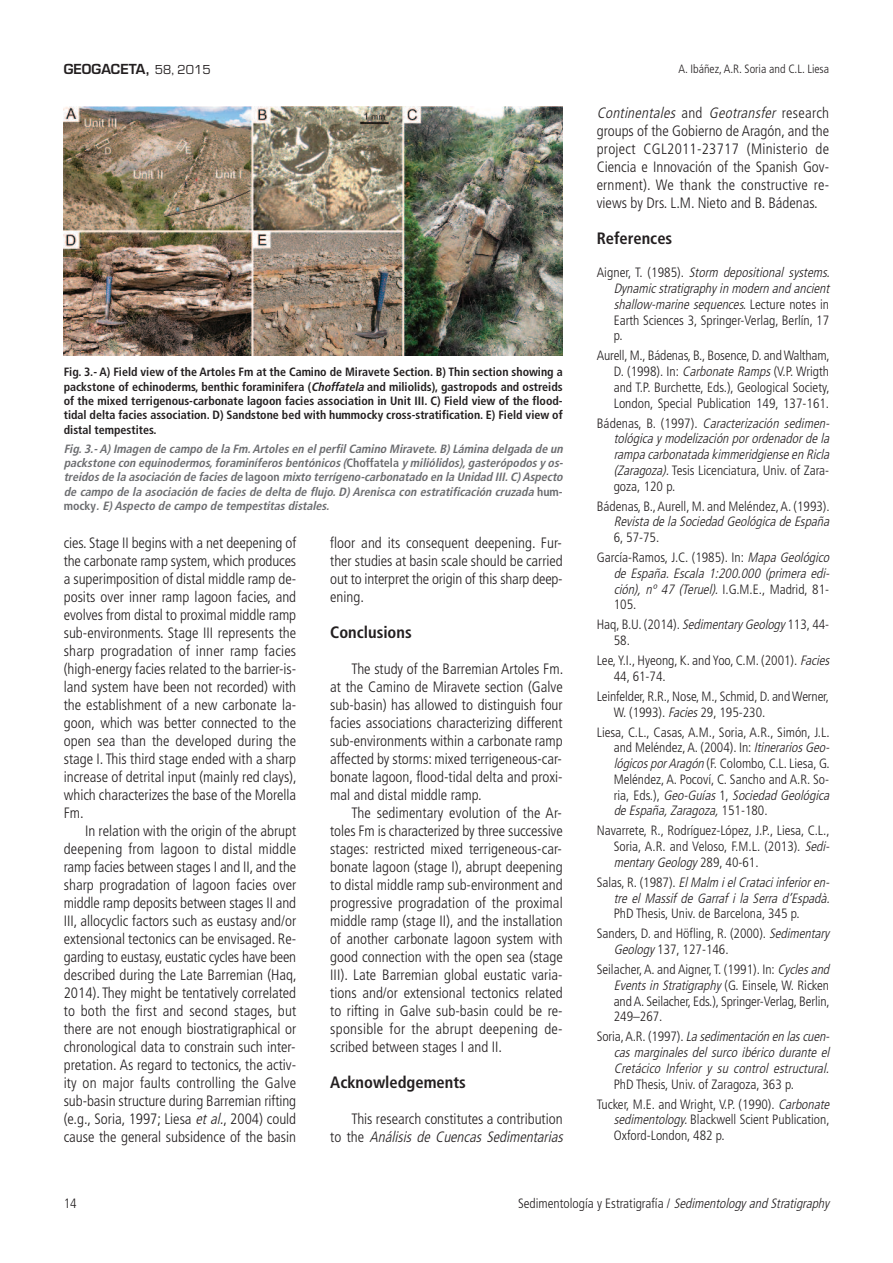
<style>
.page{position:relative;width:893px;height:1263px;background:#fff}
.page>*{position:absolute;margin:0;border:0;box-sizing:border-box;transform-origin:0 0}
.t1{font:700 condensed 16.5px "Frutiger";color:#231f20}
.t2{font:300 condensed 15px/18px "Frutiger";color:#231f20;text-align:justify}
.t3{font:300 condensed 13.5px/15.8px "Frutiger";color:#231f20}
.t4{font:italic 300 condensed 13.5px/15.8px "Frutiger";color:#231f20}
.t5{font:600 13.5px "Eurostile";color:#231f20}
.t6{font:italic 700 condensed 12px/14.4px "Frutiger";color:#6c6d70}
.t7{font:700 condensed 12px/14.4px "Frutiger";color:#231f20;text-align:justify}
.t8{font:300 condensed 12px "Frutiger";color:#231f20}
.s1{font-weight:400}
.s2{font-style:italic}
.s3{font-style:normal}
</style>
<div class="page">
<img style="left:64px;top:106px;width:499px;height:250px">
<p class="t5" style="left:64px;top:64px;width:148px">GEOGACETA, <span class="s1">58, 2015</span></p>
<p class="t8" style="left:678px;top:64px;width:152px">A. Ibáñez, A.R. Soria and C.L. Liesa</p>
<p class="t7" style="left:64px;top:366px;width:500px">Fig. 3.- A) Field view of the Artoles Fm at the Camino de Miravete Section. B) Thin section showing a packstone of echinoderms, benthic foraminifera (<span class="s2">Choffatela</span>and miliolids), gastropods and ostreids of the mixed terrigenous-carbonate lagoon facies association in Unit III. C) Field view of the flood&shy;tidal delta facies association. D) Sandstone bed with hummocky cross-stratification. E) Field view of distal tempestites.</p>
<p class="t6" style="left:64px;top:442px;width:503px">Fig. 3.- A) Imagen de campo de la Fm.Artoles en el perfil Camino Miravete. B) Lámina delgada de un packstone con equinodermos, foraminíferos bentónicos (<span class="s3">C h o f f a t e l a</span> y miliólidos), gasterópodos y os&shy;treidos de la asociación de facies de <span class="s3">l a g o o n</span> mixto terrígeno-carbonatado en la Unidad III. C) Aspecto de campo de la asociación de facies de delta de flujo. D) Arenisca con estratificación cruzada <span class="s3">h u m - m o c k y</span> . E) Aspecto de campo de tempestitas distales.</p>
<p class="t2" style="left:64px;top:534px;width:234px">cies. Stage II begins with a net deepening of the carbonate ramp system, which produces a superimposition of distal middle ramp de&shy;posits over inner ramp lagoon facies, and evolves from distal to proximal middle ramp sub-environments. Stage III represents the sharp progradation of inner ramp facies (high-energy facies related to the barrier-is&shy;land system have been not recorded) with the establishment of a new carbonate la&shy;goon, which was better connected to the open sea than the developed during the stage I. This third stage ended with a sharp increase of detrital input (mainly red clays), which characterizes the base of the Morella Fm.</p>
<p class="t2" style="left:64px;top:822px;width:234px;text-indent:21px">In relation with the origin of the abrupt deepening from lagoon to distal middle ramp facies between stages I and II, and the sharp progradation of lagoon facies over middle ramp deposits between stages II and III, allocyclic factors such as eustasy and/or extensional tectonics can be envisaged. Re&shy;garding to eustasy, eustatic cycles have been described during the Late Barremian (Haq, 2014). They might be tentatively correlated to both the first and second stages, but there are not enough biostratigraphical or chronological data to constrain such inter&shy;pretation. As regard to tectonics, the activ&shy;ity on major faults controlling the Galve sub-basin structure during Barremian rifting (e.g., Soria, 1997; Liesa <span class="s2">etal.</span>, 2004) could cause the general subsidence of the basin</p>
<p class="t2" style="left:330px;top:534px;width:234px">floor and its consequent deepening. Fur&shy;ther studies at basin scale should be carried out to interpret the origin of this sharp deep&shy;ening.</p>
<p class="t1" style="left:330px;top:625px;width:83px">Conclusions</p>
<p class="t2" style="left:330px;top:660px;width:234px;text-indent:21px">The study of the Barremian Artoles Fm. at the Camino de Miravete section (Galve sub-basin) has allowed to distinguish four facies associations characterizing different sub-environments within a carbonate ramp affected by storms: mixed terrigeneous-car&shy;bonate lagoon, flood-tidal delta and proxi&shy;mal and distal middle ramp.</p>
<p class="t2" style="left:330px;top:804px;width:234px;text-indent:21px">The sedimentary evolution of the Ar&shy;toles Fm is characterized by three successive stages: restricted mixed terrigeneous-car&shy;bonate lagoon (stage I), abrupt deepening to distal middle ramp sub-environment and progressive progradation of the proximal middle ramp (stage II), and the installation of another carbonate lagoon system with good connection with the open sea (stage III). Late Barremian global eustatic varia&shy;tions and/or extensional tectonics related to rifting in Galve sub-basin could be re&shy;sponsible for the abrupt deepening de&shy;scribed between stages I and II.</p>
<p class="t1" style="left:330px;top:1075px;width:137px">Acknowledgements</p>
<p class="t2" style="left:330px;top:1110px;width:237px;text-align:right">This research constitutes a contribution<br>t o t h e <span class="s2">Análisis de Cuencas Sedimentarias</span></p>
<p class="t2" style="left:597px;top:105px;width:234px"><span class="s2">Continentales</span> a n d <span class="s2">Geotransfer</span> r e s e a r c h groups of the Gobierno de Aragón, and the project CGL2011-23717 (Ministerio de Ciencia e Innovación of the Spanish Gov&shy;ernment). We thank the constructive re&shy;views by Drs. L.M. Nieto and B. Bádenas.</p>
<p class="t1" style="left:597px;top:231px;width:77px">References</p>
<p class="t4" style="left:614px;top:266px;width:220px;text-indent:-17px"><span class="s3">A i g n e r, T. ( 1 9 8 5 ) .</span> Storm depositional systems.<br>Dynamic stratigraphy in modern and ancient shallow-marine sequences. <span class="s3">L e ct u r e n o t e s i n Earth Sciences 3, Springer-Verlag, Berlín, 17 p.</span></p>
<p class="t3" style="left:614px;top:349px;width:217px;text-align:justify;text-indent:-17px">Aurell, M., Bádenas, B., Bosence, D. andWaltham, D. (1998). In: <span class="s2">CarbonateRamps</span>(V.P. Wrigth and T.P. Burchette, Eds.), Geological Society, London, Special Publication 149, 137-161.</p>
<p class="t4" style="left:614px;top:416px;width:220px;text-indent:-17px"><span class="s3">B á d e n a s, B . ( 1 9 9 7 ) .</span> Caracterización sedimen&shy;tológica y modelización por ordenador de la rampa carbonatada kimmeridgiense en Ricla (Zaragoza).<span class="s3">Tesis Licenciatura, Univ. of Zara&shy;goza, 120 p.</span></p>
<p class="t3" style="left:597px;top:499px;width:234px">Bádenas, B.,Aurell, M. and Meléndez,A. (1993).</p>
<p class="t4" style="left:614px;top:515px;width:220px">Revista de la Sociedad Geológica de España</p>
<p class="t3" style="left:597px;top:528px;width:237px;line-height:20px;text-indent:17px">6, 57-75.<br>García-Ramos, J.C. (1985). In: <span class="s2">MapaGeológico</span></p>
<p class="t4" style="left:614px;top:566px;width:220px">de España. Escala 1:200.000 (primera edi&shy;ción), nº 47 (Teruel). <span class="s3">I.G.M.E., Madrid, 81-<br>105.</span></p>
<p class="t3" style="left:614px;top:618px;width:217px;text-indent:-17px">Haq, B.U. (2014). <span class="s2">Sedimentary Geology</span> 113, 44-<br>58.</p>
<p class="t3" style="left:614px;top:654px;width:220px;text-indent:-17px">Lee,Y.I., Hyeong, K. and Yoo, C.M. (2001). <span class="s2">Facies<br></span>44, 61-74.</p>
<p class="t3" style="left:614px;top:689px;width:217px;text-indent:-17px">Leinfelder, R.R., Nose, M., Schmid, D. andWerner,<br>W. (1993). <span class="s2">Facies</span>29, 195-230.</p>
<p class="t3" style="left:614px;top:725px;width:220px;text-indent:-17px">Liesa, C.L., Casas, A.M., Soria, A.R., Simón, J.L. and Meléndez,A. (2004). In: <span class="s2">ItinerariosGeo&shy;lógicosporAragón</span>(F. Colombo, C.L. Liesa, G.<br>Meléndez, A. Pocoví, C. Sancho and A.R. So&shy;r i a , E d s . ) , <span class="s2">Geo-Guías</span> 1 , <span class="s2">Sociedad Geológica de España, Zaragoza,</span> 1 5 1 - 1 8 0 .</p>
<p class="t3" style="left:614px;top:824px;width:220px;text-indent:-17px">Navarrete, R., Rodríguez-López, J.P., Liesa, C.L.,<br>Soria, A.R. and Veloso, F.M.L. (2013). <span class="s2">Sedi&shy;mentary Geology</span> 2 8 9 , 4 0 - 6 1 .</p>
<p class="t4" style="left:597px;top:875px;width:237px;text-align:right"><span class="s3">Salas, R. (1987).</span> ElMalmielCrataciinferioren&shy;tre el Massif de Garraf i la Serra d’Espadà.</p>
<p class="t3" style="left:597px;top:905px;width:234px;line-height:20px;text-indent:17px">PhD Thesis, Univ. de Barcelona, 345 p.<br>Sanders, D. and Höfling, R. (2000). <span class="s2">Sedimentary</span></p>
<p class="t3" style="left:597px;top:940px;width:237px;line-height:20px;text-indent:17px"><span class="s2">Geology</span> 137, 127-146.<br>Seilacher,A. and Aigner, T. (1991). In: <span class="s2">Cyclesand</span></p>
<p class="t3" style="left:614px;top:978px;width:217px;text-align:justify"><span class="s2">Events in Stratigraphy</span> (G. Einsele, W. Ricken and A. Seilacher, Eds.), Springer-Verlag, Berlin, 249–267.</p>
<p class="t4" style="left:614px;top:1030px;width:220px;text-align:justify;text-indent:-17px"><span class="s3">Soria,A.R. (1997).</span> Lasedimentaciónenlascuen&shy;cas marginales del surco ibérico durante el Cretácico Inferior y su control estructural.</p>
<p class="t3" style="left:597px;top:1075px;width:237px;line-height:20px;text-indent:17px">PhD Thesis, Univ. of Zaragoza, 363 p.<br>Tucker, M.E. and Wright, V.P. (1990). <span class="s2">Carbonate</span></p>
<p class="t3" style="left:614px;top:1113px;width:217px"><span class="s2">sedimentology.</span>Blackwell Scient Publication,<br>Oxford-London, 482 p.</p>
<p class="t3" style="left:64px;top:1197px;width:14px">14</p>
<p class="t3" style="left:518px;top:1197px;width:313px">Sedimentología y Estratigrafía / <span class="s2">Sedimentology andStratigraphy</span></p>
</div>
